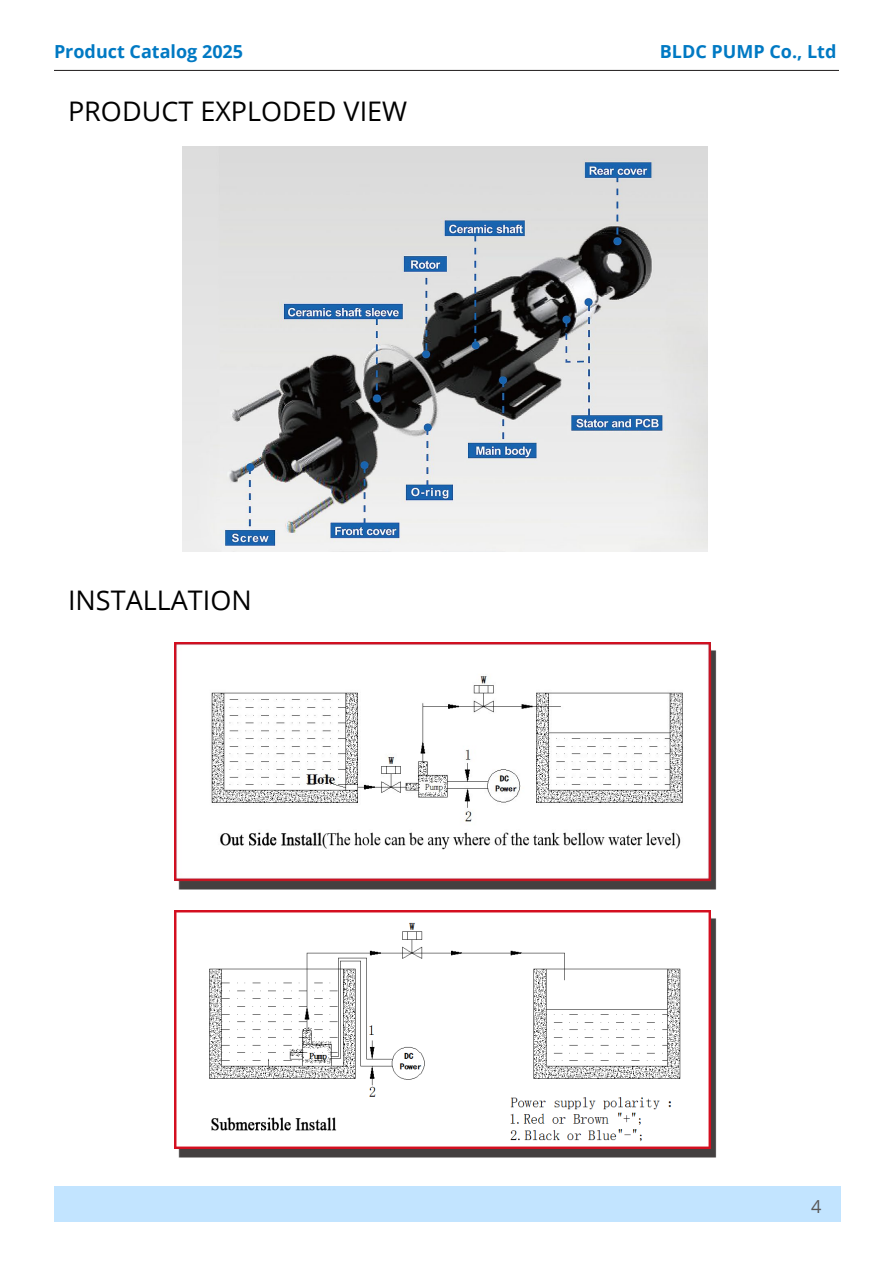
<style>
.page{position:relative;width:893px;height:1263px;background:#fff}
.page>*{position:absolute;margin:0;border:0;box-sizing:border-box;transform-origin:0 0}
.t1{font:27px "Open Sans";color:#000}
.t2{font:700 18px "Open Sans";color:#0079c3}
.t3{font:18px "Open Sans";color:#595757}
</style>
<div class="page">
<div style="left:55px;top:1186px;width:786px;height:36px;background:#c2e4ff"></div>
<hr style="left:54px;top:70px;width:785px;height:1px;background:#1d1a1a">
<img style="left:183px;top:147px;width:524px;height:404px">
<img style="left:174px;top:642px;width:543px;height:248px">
<img style="left:174px;top:910px;width:543px;height:248px">
<p class="t2" style="left:54px;top:39px;width:191px">Product Catalog 2025</p>
<p class="t2" style="left:660px;top:39px;width:178px">BLDC PUMP Co., Ltd</p>
<h1 class="t1" style="left:68px;top:93px;width:341px">PRODUCT EXPLODED VIEW</h1>
<h1 class="t1" style="left:68px;top:582px;width:185px">INSTALLATION</h1>
<p class="t3" style="left:811px;top:1194px;width:12px">4</p>
</div>
